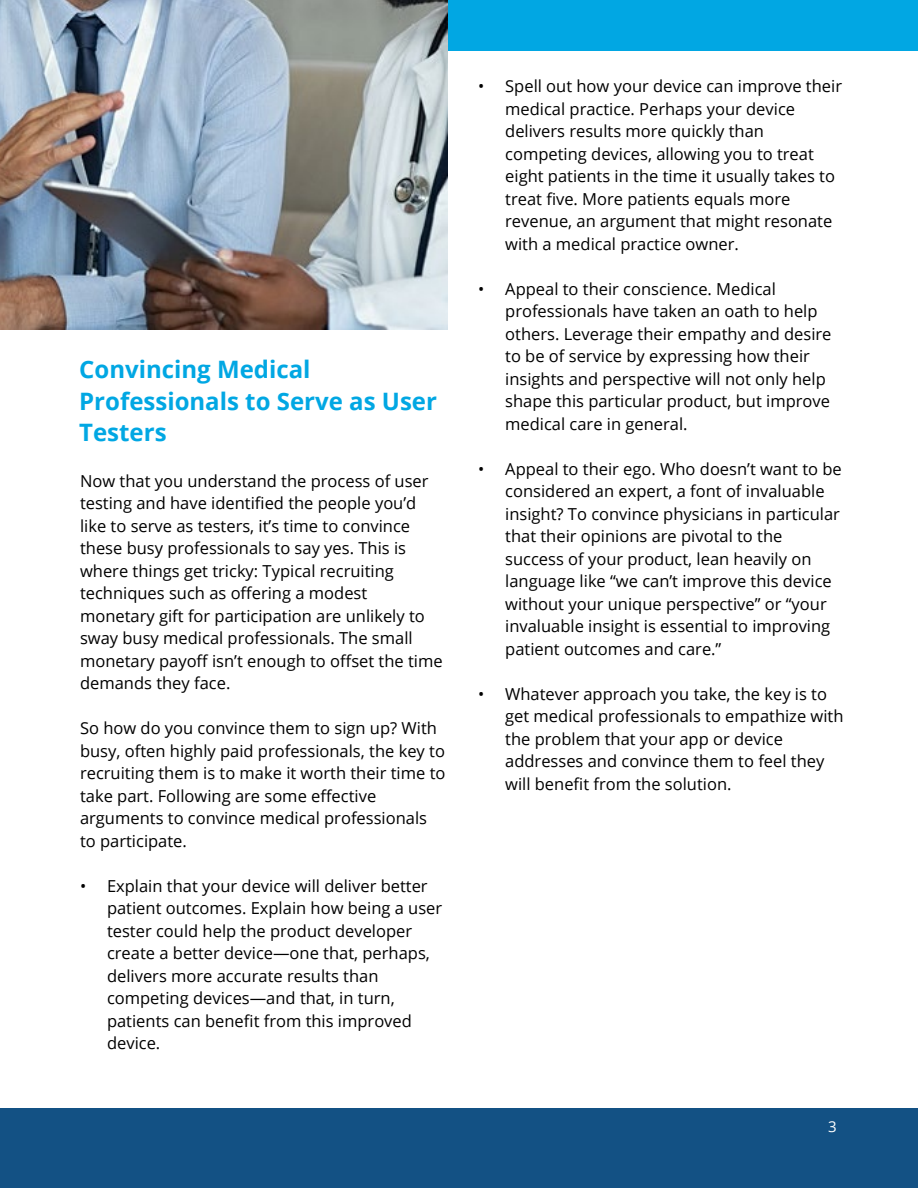
<style>
.page{position:relative;width:918px;height:1188px;background:#fff}
.page>*{position:absolute;margin:0;border:0;box-sizing:border-box;transform-origin:0 0}
.t1{font:700 24px/31.5px "Open Sans";color:#01a7e3}
.t2{font:16.5px/22.5px "Open Sans";color:#000}
.t3{font:15px "Open Sans";color:#fff}
</style>
<div class="page">
<div style="left:0;top:1109px;width:918px;height:79px;background:#135184"></div>
<div style="left:0;top:0;width:918px;height:51px;background:#01a7e3"></div>
<img style="left:0;top:0;width:447px;height:329px">
<h1 class="t1" style="left:79px;top:353px;width:359px">Convincing Medical<br>Professionals to Serve as User<br>Testers</h1>
<p class="t2" style="left:80px;top:469px;width:364px">Now that you understand the process of user testing and have identified the people you’d like to serve as testers, it’s time to convince these busy professionals to say yes. This is where things get tricky: Typical recruiting techniques such as offering a modest monetary gift for participation are unlikely to sway busy medical professionals. The small monetary payoff isn’t enough to offset the time demands they face.</p>
<p class="t2" style="left:80px;top:717px;width:367px">So how do you convince them to sign up? With busy, often highly paid professionals, the key to recruiting them is to make it worth their time to take part. Following are some effective arguments to convince medical professionals to participate.</p>
<p class="t2" style="left:107px;top:874px;width:337px;text-indent:-27px">• Explain that your device will deliver better patient outcomes. Explain how being a user tester could help the product developer create a better device—one that, perhaps, delivers more accurate results than competing devices—and that, in turn, patients can benefit from this improved device.</p>
<p class="t2" style="left:505px;top:75px;width:338px;text-indent:-27px">• Spell out how your device can improve their medical practice. Perhaps your device delivers results more quickly than competing devices, allowing you to treat eight patients in the time it usually takes to treat five. More patients equals more revenue, an argument that might resonate with a medical practice owner.</p>
<p class="t2" style="left:505px;top:277px;width:328px;text-indent:-27px">• Appeal to their conscience. Medical professionals have taken an oath to help others. Leverage their empathy and desire to be of service by expressing how their insights and perspective will not only help shape this particular product, but improve medical care in general.</p>
<p class="t2" style="left:505px;top:457px;width:338px;text-indent:-27px">• Appeal to their ego. Who doesn’t want to be considered an expert, a font of invaluable insight? To convince physicians in particular that their opinions are pivotal to the success of your product, lean heavily on language like “we can’t improve this device without your unique perspective” or “your invaluable insight is essential to improving patient outcomes and care.”</p>
<p class="t2" style="left:505px;top:682px;width:340px;text-indent:-27px">• Whatever approach you take, the key is to get medical professionals to empathize with the problem that your app or device addresses and convince them to feel they will benefit from the solution.</p>
<p class="t3" style="left:828px;top:1116px;width:10px">3</p>
</div>
